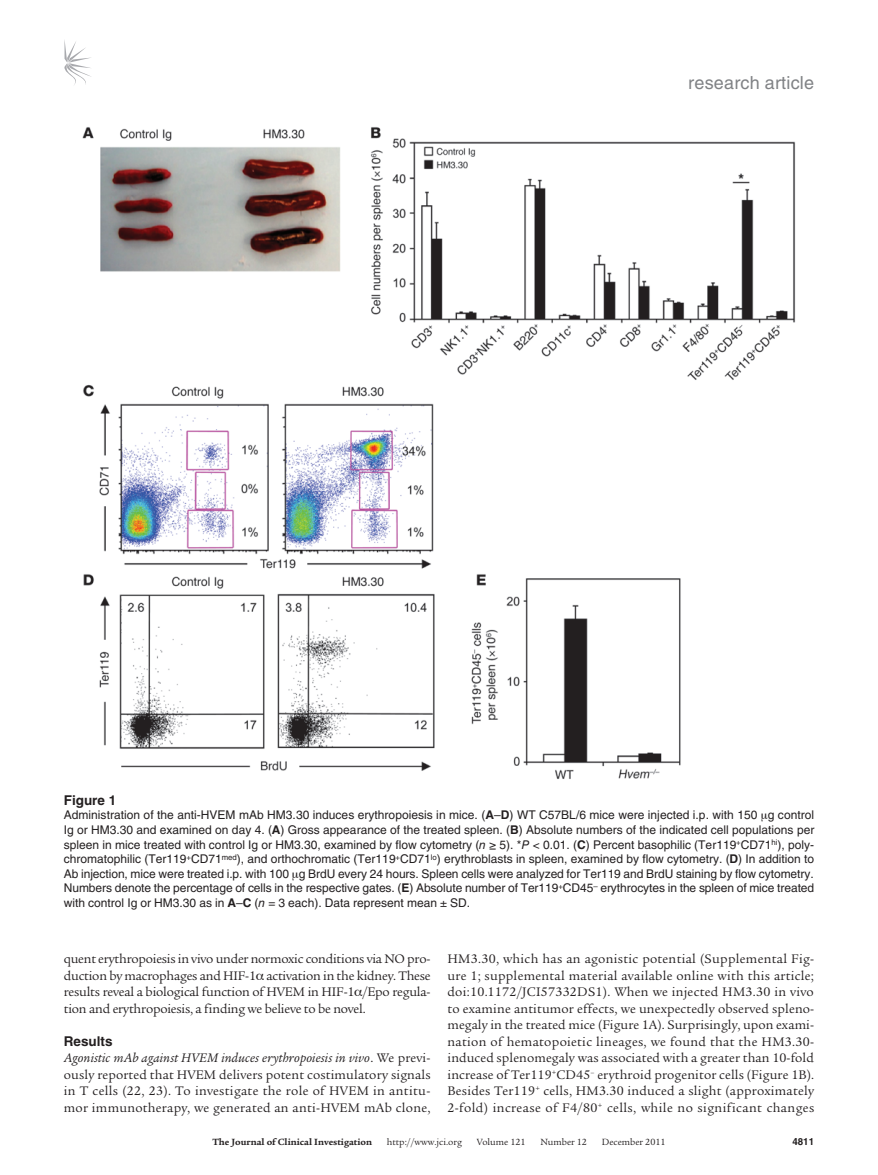
<style>
.page{position:relative;width:878px;height:1175px;background:#fff}
.page>*{position:absolute;margin:0;border:0;box-sizing:border-box;transform-origin:0 0}
.t1{font:18px "Helvetica LT Std";letter-spacing:.01em;color:#808285}
.t2{font:13.5px/16.5px "Legacy Serif Std";letter-spacing:.02em;color:#231f20;text-align:justify}
.t3{font:700 13.5px "Helvetica LT Std";color:#231f20}
.t4{font:12px/14.7px "Helvetica LT Std";color:#231f20;text-align:justify}
.t5{font:9.75px "Legacy Serif Std";color:#231f20}
.t6{font:700 9.75px "Legacy Serif Std";color:#231f20}
.t7{font:700 9.75px "Helvetica LT Std";color:#231f20}
.s1{font-weight:700}
.s2{font-style:italic}
</style>
<div class="page">
<svg style="left:64px;top:40px;width:27px;height:45px"></svg>
<img style="left:82px;top:127px;width:714px;height:652px">
<h1 class="t1" style="left:688px;top:73px;width:127px">research article</h1>
<p class="t3" style="left:64px;top:791px;width:54px">Figure 1</p>
<p class="t4" style="left:64px;top:807px;width:752px">Administration of the anti-HVEM mAb HM3.30 induces erythropoiesis in mice. (<span class="s1">A</span>–<span class="s1">D</span>) WT C57BL/6 mice were injected i.p. with 150 g control Ig or HM3.30 and examined on day 4. (<span class="s1">A</span>) Gross appearance of the treated spleen. (<span class="s1">B</span>) Absolute numbers of the indicated cell populations per spleen in mice treated with control Ig or HM3.30, examined by flow cytometry (<span class="s2">n</span> ≥ 5). *<span class="s2">P</span> &lt; 0.01. (<span class="s1">C</span>) Percent basophilic (Ter119<sup>+</sup>CD71<sup>hi</sup>), poly&shy;chromatophilic (Ter119<sup>+</sup>CD71<sup>med</sup>), and orthochromatic (Ter119<sup>+</sup>CD71<sup>lo</sup>) erythroblasts in spleen, examined by flow cytometry. (<span class="s1">D</span>) In addition to Ab injection, mice were treated i.p. with 100 g BrdU every 24 hours. Spleen cells were analyzed for Ter119 and BrdU staining by flow cytometry.<br>Numbers denote the percentage of cells in the respective gates. (<span class="s1">E</span>) Absolute number of Ter119<sup>+</sup>CD45<sup>–</sup> erythrocytes in the spleen of mice treated with control Ig or HM3.30 as in <span class="s1">A</span>–<span class="s1">C</span> (<span class="s2">n</span> = 3 each). Data represent mean ± SD.</p>
<p class="t2" style="left:64px;top:950px;width:368px">quent erythropoiesis in vivo under normoxic conditions via NO pro&shy;duction by macrophages and HIF-1 activation in the kidney. These results reveal a biological function of HVEM in HIF-1 /Epo regula&shy;tion and erythropoiesis, a finding we believe to be novel.</p>
<p class="t3" style="left:64px;top:1032px;width:50px">Results</p>
<p class="t2" style="left:64px;top:1049px;width:368px"><span class="s2">Agonistic mAb against HVEM induces erythropoiesis in vivo</span>. We previ&shy;ously reported that HVEM delivers potent costimulatory signals in T cells (22, 23). To investigate the role of HVEM in antitu&shy;mor immunotherapy, we generated an anti-HVEM mAb clone,</p>
<p class="t2" style="left:447px;top:950px;width:368px">HM3.30, which has an agonistic potential (Supplemental Fig&shy;ure 1; supplemental material available online with this article; doi:10.1172/JCI57332DS1). When we injected HM3.30 in vivo to examine antitumor effects, we unexpectedly observed spleno&shy;megaly in the treated mice (Figure 1A). Surprisingly, upon exami&shy;nation of hematopoietic lineages, we found that the HM3.30- induced splenomegaly was associated with a greater than 10-fold increase of Ter119<sup>+</sup>CD45<sup>–</sup> erythroid progenitor cells (Figure 1B).<br>Besides Ter119<sup>+</sup> cells, HM3.30 induced a slight (approximately 2-fold) increase of F4/80<sup>+</sup> cells, while no significant changes</p>
<p class="t6" style="left:212px;top:1135px;width:161px">The Journal of Clinical Investigation</p>
<p class="t5" style="left:387px;top:1136px;width:77px">http://www.jci.org</p>
<p class="t5" style="left:476px;top:1136px;width:50px">Volume 121</p>
<p class="t5" style="left:540px;top:1136px;width:48px">Number 12</p>
<p class="t5" style="left:601px;top:1136px;width:65px">December 2011</p>
<p class="t7" style="left:792px;top:1135px;width:23px">4811</p>
</div>
